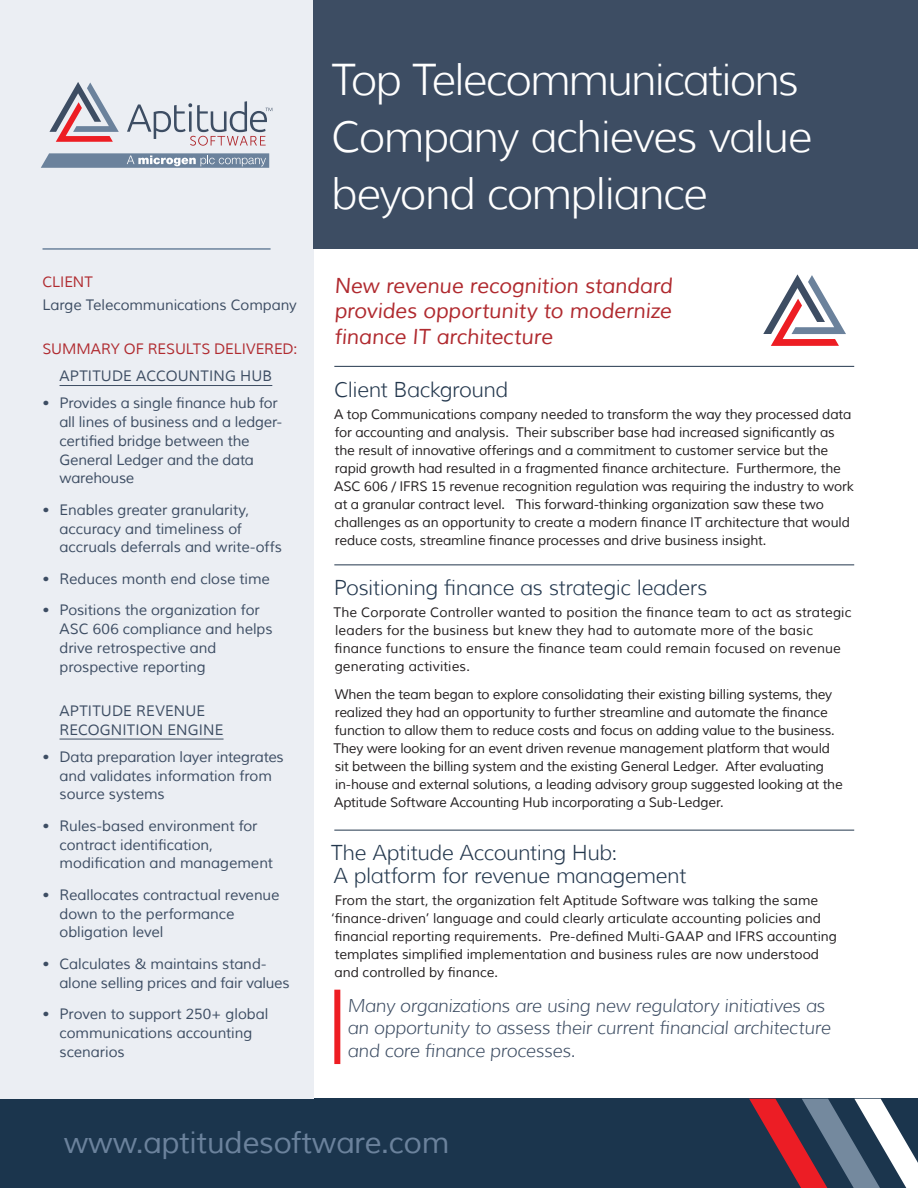
<style>
.page{position:relative;width:918px;height:1188px;background:#fff}
.page>*{position:absolute;margin:0;border:0;box-sizing:border-box;transform-origin:0 0}
.t1{font:300 43.5px/57px "Muli";letter-spacing:-.04em;color:#fff}
.t2{font:30px "Muli";letter-spacing:-.01em;color:#6b829c}
.t3{font:300 21px/22.5px "Muli";letter-spacing:-.02em;color:#23374d}
.t4{font:italic 21px/25.5px "Muli";letter-spacing:-.01em;color:#b02a2f;text-align:justify}
.t5{font:italic 300 18px/22.5px "Muli";letter-spacing:-.025em;color:#3d4d63}
.t6{font:14.7px/18.8px "Muli";letter-spacing:-.01em;color:#3d4d63}
.t7{font:14.7px/18.8px "Muli";letter-spacing:.01em;color:#3d4d63}
.t8{font:14.7px "Muli";letter-spacing:-.005em;color:#b02a2f}
.t9{font:13.5px/18px "Muli";letter-spacing:-.01em;color:#231f20}
</style>
<div class="page">
<div style="left:0;top:1099px;width:918px;height:89px;background:#1b354d"></div>
<svg style="left:749px;top:1099px;width:169px;height:89px"></svg>
<div style="left:0;top:0;width:313px;height:1099px;background:#ebeef3"></div>
<hr style="left:60px;top:385px;width:212px;height:1px;background:#3d4d63">
<hr style="left:60px;top:739px;width:164px;height:1px;background:#3d4d63">
<div style="left:313px;top:0;width:605px;height:249px;background:#3d4d63"></div>
<svg style="left:49px;top:82px;width:70px;height:60px"></svg>
<svg style="left:41px;top:153px;width:228px;height:15px;background:#8296ac"></svg>
<svg style="left:127px;top:101px;width:145px;height:45px"></svg>
<hr style="left:43px;top:248px;width:228px;height:2px;background:#6b829c">
<svg style="left:763px;top:274px;width:83px;height:72px"></svg>
<hr style="left:334px;top:366px;width:520px;height:1px;background:#23374d">
<hr style="left:334px;top:564px;width:520px;height:1px;background:#23374d">
<hr style="left:334px;top:830px;width:520px;height:1px;background:#23374d">
<div style="left:334px;top:990px;width:6px;height:74px;background:#ee1d23"></div>
<p class="t8" style="left:43px;top:272px;width:52px">CLIENT</p>
<p class="t6" style="left:43px;top:295px;width:256px">Large Telecommunications Company</p>
<p class="t8" style="left:43px;top:340px;width:256px">SUMMARY OF RESULTS DELIVERED:</p>
<p class="t7" style="left:60px;top:367px;width:214px">APTITUDE ACCOUNTING HUB</p>
<p class="t6" style="left:60px;top:394px;width:224px;text-indent:-17px">• Provides a single finance hub for all lines of business and a ledger&shy;certified bridge between the<br>General Ledger and the data warehouse</p>
<p class="t6" style="left:60px;top:501px;width:224px;text-indent:-17px">• Enables greater granularity, accuracy and timeliness of accruals deferrals and write-offs</p>
<p class="t6" style="left:43px;top:570px;width:229px">• Reduces month end close time</p>
<p class="t6" style="left:60px;top:601px;width:215px;text-indent:-17px">• Positions the organization for<br>ASC 606 compliance and helps drive retrospective and prospective reporting</p>
<p class="t7" style="left:60px;top:702px;width:166px">APTITUDE REVENUE<br>RECOGNITION ENGINE</p>
<p class="t6" style="left:60px;top:748px;width:226px;text-indent:-17px">• Data preparation layer integrates and validates information from source systems</p>
<p class="t6" style="left:60px;top:817px;width:215px;text-indent:-17px">• Rules-based environment for contract identification, modification and management</p>
<p class="t6" style="left:60px;top:886px;width:222px;text-indent:-17px">• Reallocates contractual revenue down to the performance obligation level</p>
<p class="t6" style="left:60px;top:955px;width:232px;text-indent:-17px">• Calculates &amp; maintains stand&shy;alone selling prices and fair values</p>
<p class="t6" style="left:60px;top:1005px;width:210px;text-indent:-17px">• Proven to support 250+ global communications accounting scenarios</p>
<p class="t1" style="left:331px;top:52px;width:483px">Top Telecommunications<br>Company achieves value beyond compliance</p>
<p class="t4" style="left:334px;top:273px;width:340px">New revenue recognition standard provides opportunity to modernize finance IT architecture</p>
<p class="t3" style="left:334px;top:378px;width:176px">Client Background</p>
<p class="t9" style="left:334px;top:405px;width:521px">A top Communications company needed to transform the way they processed data for accounting and analysis. Their subscriber base had increased significantly as the result of innovative offerings and a commitment to customer service but the rapid growth had resulted in a fragmented finance architecture. Furthermore, the ASC 606 / IFRS 15 revenue recognition regulation was requiring the industry to work at a granular contract level. This forward-thinking organization saw these two challenges as an opportunity to create a modern finance IT architecture that would reduce costs, streamline finance processes and drive business insight.</p>
<p class="t3" style="left:334px;top:576px;width:375px">Positioning finance as strategic leaders</p>
<p class="t9" style="left:334px;top:604px;width:520px">The Corporate Controller wanted to position the finance team to act as strategic leaders for the business but knew they had to automate more of the basic finance functions to ensure the finance team could remain focused on revenue generating activities.</p>
<p class="t9" style="left:334px;top:686px;width:511px">When the team began to explore consolidating their existing billing systems, they realized they had an opportunity to further streamline and automate the finance function to allow them to reduce costs and focus on adding value to the business.<br>They were looking for an event driven revenue management platform that would sit between the billing system and the existing General Ledger. After evaluating in-house and external solutions, a leading advisory group suggested looking at the Aptitude Software Accounting Hub incorporating a Sub-Ledger.</p>
<p class="t3" style="left:331px;top:842px;width:357px">The Aptitude Accounting Hub:<br>A platform for revenue management</p>
<p class="t9" style="left:331px;top:892px;width:507px">From the start, the organization felt Aptitude Software was talking the same ‘finance-driven’ language and could clearly articulate accounting policies and financial reporting requirements. Pre-defined Multi-GAAP and IFRS accounting templates simplified implementation and business rules are now understood and controlled by finance.</p>
<p class="t5" style="left:348px;top:994px;width:485px">Many organizations are using new regulatory initiatives as an opportunity to assess their current financial architecture and core finance processes.</p>
<p class="t2" style="left:64px;top:1124px;width:387px">www.aptitudesoftware.com</p>
</div>
